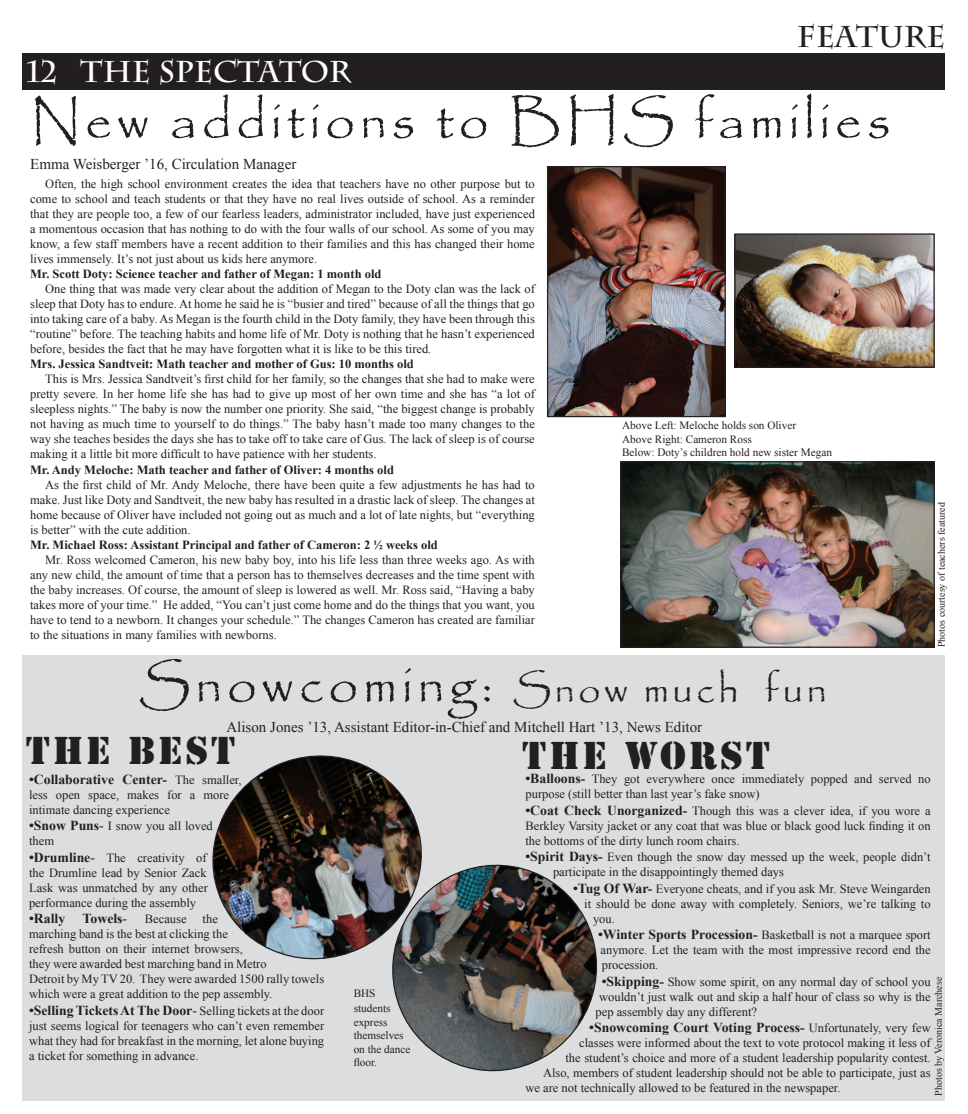
<style>
.page{position:relative;width:968px;height:1114px;background:#fff}
.page>*{position:absolute;margin:0;border:0;box-sizing:border-box;transform-origin:0 0}
.t1{font:53.75px "Papyrus";letter-spacing:.08em;color:#231f20}
.t2{font:36.25px "Stencil Std";letter-spacing:.08em;color:#231f20}
.t3{font:700 30px "Charlemagne Std";color:#fff}
.t4{font:700 30px "Charlemagne Std";color:#231f20}
.t5{font:15px "Times New Roman";color:#231f20}
.t6{font:700 13.75px "Times New Roman";color:#231f20}
.t7{font:12.5px/15px "Times New Roman";color:#231f20}
.t8{font:700 12.5px "Times New Roman";color:#231f20}
.t9{font:11.25px/13.5px "Times New Roman";color:#231f20}
.t10{font:10px "Times New Roman";color:#231f20}
.s1{font-size:40px}
.s2{font-weight:400;font-size:12.5px}
.s3{font-weight:700;font-size:13.75px}
.s4{font-size:13.75px}
.s5{font-weight:400}
</style>
<div class="page">
<div style="left:22px;top:655px;width:923px;height:445px;background:#dcdddf"></div>
<img style="left:392px;top:864px;width:206px;height:208px">
<img style="left:212px;top:755px;width:223px;height:218px">
<img style="left:549px;top:168px;width:174px;height:247px">
<div style="left:547px;top:166px;width:178px;height:251px;border:1px solid #231f20"></div>
<img style="left:622px;top:463px;width:310px;height:183px">
<div style="left:620px;top:461px;width:314px;height:187px;border:1px solid #231f20"></div>
<img style="left:736px;top:235px;width:196px;height:131px">
<div style="left:734px;top:233px;width:200px;height:135px;border:1px solid #231f20"></div>
<div style="left:22px;top:53px;width:923px;height:36px;background:#231f20"></div>
<img style="left:212px;top:865px;width:68px;height:74px">
<p class="t3" style="left:27px;top:54px;width:326px">12 THE SPECTATOR</p>
<p class="t4" style="left:797px;top:19px;width:150px">FEATURE</p>
<p class="t1" style="left:30px;top:88px;width:862px">New additions to BHS families</p>
<p class="t5" style="left:30px;top:154px;width:268px">Emma Weisberger ’16, Circulation Manager</p>
<p class="t7" style="left:45px;top:177px;width:491px">Often, the high school environment creates the idea that teachers have no other purpose but to</p>
<p class="t7" style="left:30px;top:192px;width:506px">come to school and teach students or that they have no real lives outside of school. As a reminder</p>
<p class="t7" style="left:30px;top:207px;width:506px">that they are people too, a few of our fearless leaders, administrator included, have just experienced</p>
<p class="t7" style="left:30px;top:222px;width:506px">a momentous occasion that has nothing to do with the four walls of our school. As some of you may</p>
<p class="t7" style="left:30px;top:237px;width:506px">know, a few staff members have a recent addition to their families and this has changed their home</p>
<p class="t7" style="left:30px;top:252px;width:289px">lives immensely. It’s not just about us kids here anymore.</p>
<p class="t8" style="left:30px;top:266px;width:353px">Mr. Scott Doty: Science teacher and father of Megan: 1 month old</p>
<p class="t7" style="left:45px;top:282px;width:491px">One thing that was made very clear about the addition of Megan to the Doty clan was the lack of</p>
<p class="t7" style="left:30px;top:297px;width:506px">sleep that Doty has to endure. At home he said he is “busier and tired” because of all the things that go</p>
<p class="t7" style="left:30px;top:312px;width:506px">into taking care of a baby. As Megan is the fourth child in the Doty family, they have been through this</p>
<p class="t7" style="left:30px;top:327px;width:506px">“routine” before. The teaching habits and home life of Mr. Doty is nothing that he hasn’t experienced</p>
<p class="t7" style="left:30px;top:342px;width:403px">before, besides the fact that he may have forgotten what it is like to be this tired.</p>
<p class="t8" style="left:30px;top:356px;width:385px">Mrs. Jessica Sandtveit: Math teacher and mother of Gus: 10 months old</p>
<p class="t7" style="left:45px;top:372px;width:491px">This is Mrs. Jessica Sandtveit’s first child for her family, so the changes that she had to make were</p>
<p class="t7" style="left:30px;top:387px;width:506px">pretty severe. In her home life she has had to give up most of her own time and she has “a lot of</p>
<p class="t7" style="left:30px;top:402px;width:506px">sleepless nights.” The baby is now the number one priority. She said, “the biggest change is probably</p>
<p class="t7" style="left:30px;top:417px;width:506px">not having as much time to yourself to do things.” The baby hasn’t made too many changes to the</p>
<p class="t7" style="left:30px;top:432px;width:506px">way she teaches besides the days she has to take off to take care of Gus. The lack of sleep is of course</p>
<p class="t7" style="left:30px;top:447px;width:348px">making it a little bit more difficult to have patience with her students.</p>
<p class="t8" style="left:30px;top:461px;width:365px">Mr. Andy Meloche: Math teacher and father of Oliver: 4 months old</p>
<p class="t7" style="left:45px;top:477px;width:491px">As the first child of Mr. Andy Meloche, there have been quite a few adjustments he has had to</p>
<p class="t7" style="left:30px;top:492px;width:506px">make. Just like Doty and Sandtveit, the new baby has resulted in a drastic lack of sleep. The changes at</p>
<p class="t7" style="left:30px;top:507px;width:506px">home because of Oliver have included not going out as much and a lot of late nights, but “everything</p>
<p class="t7" style="left:30px;top:522px;width:162px">is better” with the cute addition.</p>
<p class="t8" style="left:30px;top:536px;width:409px">Mr. Michael Ross: Assistant Principal and father of Cameron: 2 ½ weeks old</p>
<p class="t7" style="left:45px;top:552px;width:491px">Mr. Ross welcomed Cameron, his new baby boy, into his life less than three weeks ago. As with</p>
<p class="t7" style="left:30px;top:567px;width:506px">any new child, the amount of time that a person has to themselves decreases and the time spent with</p>
<p class="t7" style="left:30px;top:582px;width:506px">the baby increases. Of course, the amount of sleep is lowered as well. Mr. Ross said, “Having a baby</p>
<p class="t7" style="left:30px;top:597px;width:506px">takes more of your time.” He added, “You can’t just come home and do the things that you want, you</p>
<p class="t7" style="left:30px;top:612px;width:506px">have to tend to a newborn. It changes your schedule.” The changes Cameron has created are familiar</p>
<p class="t7" style="left:30px;top:627px;width:248px">to the situations in many families with newborns.</p>
<p class="t9" style="left:622px;top:418px;width:211px">Above Left: Meloche holds son Oliver<br>Above Right: Cameron Ross<br>Below: Doty’s children hold new sister Megan</p>
<p class="t1" style="left:139px;top:652px;width:689px">Snowcoming: <span class="s1">Snow much fun</span></p>
<p class="t5" style="left:226px;top:716px;width:477px">Alison Jones ’13, Assistant Editor-in-Chief and Mitchell Hart ’13, News Editor</p>
<p class="t2" style="left:26px;top:727px;width:211px">THE BEST</p>
<p class="t2" style="left:522px;top:731px;width:249px">THE WORST</p>
<p class="t10" style="left:934px;top:647px;width:146px;rotate:-90deg">Photos courtesy of teachers featured</p>
<p class="t6" style="left:29px;top:770px;width:214px">•Collaborative Center- <span class="s2">The smaller,</span></p>
<p class="t7" style="left:29px;top:787px;width:201px">less open space, makes for a more intimate dancing experience</p>
<p class="t7" style="left:29px;top:818px;width:185px"><span class="s3">•Snow Puns</span><span class="s4">-</span> I snow you all loved them</p>
<p class="t7" style="left:29px;top:850px;width:180px;text-align:justify"><span class="s3">•Drumline</span><span class="s4">-</span> The creativity of the Drumline lead by Senior Zack Lask was unmatched by any other performance during the assembly</p>
<p class="t6" style="left:29px;top:909px;width:38px">•Rally</p>
<p class="t6" style="left:83px;top:909px;width:46px">Towels<span class="s5">-</span></p>
<p class="t7" style="left:145px;top:911px;width:43px">Because</p>
<p class="t7" style="left:29px;top:911px;width:297px;text-indent:173px">the<br>marching band is the best at clicking the<br>refresh button on their internet browsers,<br>they were awarded best marching band in Metro<br>Detroit by My TV 20. They were awarded 1500 rally towels which were a great addition to the pep assembly.</p>
<p class="t6" style="left:29px;top:1001px;width:297px">•Selling Tickets At The Door<span class="s5">-</span> <span class="s2">Selling tickets at the door</span></p>
<p class="t7" style="left:29px;top:1018px;width:297px;text-align:justify">just seems logical for teenagers who can’t even remember what they had for breakfast in the morning, let alone buying a ticket for something in advance.</p>
<p class="t9" style="left:353px;top:986px;width:38px;line-height:14.8px">BHS students</p>
<p class="t9" style="left:353px;top:1015px;width:58px">express themselves on the dance floor.</p>
<p class="t7" style="left:525px;top:771px;width:407px"><span class="s3">•Balloons-</span> They got everywhere once immediately popped and served no purpose (still better than last year’s fake snow)</p>
<p class="t7" style="left:525px;top:803px;width:406px;text-align:justify"><span class="s3">•Coat Check Unorganized-</span> Though this was a clever idea, if you wore a Berkley Varsity jacket or any coat that was blue or black good luck finding it on the bottoms of the dirty lunch room chairs.</p>
<p class="t7" style="left:553px;top:849px;width:379px;text-indent:-28px"><span class="s3">•Spirit Days-</span> Even though the snow day messed up the week, people didn’t participate in the disappointingly themed days</p>
<p class="t7" style="left:573px;top:881px;width:359px"><span class="s3">•Tug Of War-</span> Everyone cheats, and if you ask Mr. Steve Weingarden</p>
<p class="t7" style="left:584px;top:896px;width:348px">it should be done away with completely. Seniors, we’re talking to</p>
<p class="t7" style="left:593px;top:911px;width:23px">you.</p>
<p class="t7" style="left:598px;top:927px;width:334px;text-align:justify"><span class="s3">•Winter Sports Procession-</span> Basketball is not a marquee sport anymore. Let the team with the most impressive record end the procession.</p>
<p class="t7" style="left:601px;top:974px;width:330px"><span class="s3">•Skipping-</span> Show some spirit, on any normal day of school you</p>
<p class="t7" style="left:599px;top:989px;width:333px">wouldn’t just walk out and skip a half hour of class so why is the</p>
<p class="t7" style="left:595px;top:1004px;width:163px">pep assembly day any different?</p>
<p class="t6" style="left:589px;top:1018px;width:343px">•Snowcoming Court Voting Process- <span class="s2">Unfortunately, very few</span></p>
<p class="t7" style="left:579px;top:1035px;width:353px">classes were informed about the text to vote protocol making it less of</p>
<p class="t7" style="left:565px;top:1050px;width:366px">the student’s choice and more of a student leadership popularity contest.</p>
<p class="t7" style="left:543px;top:1065px;width:389px">Also, members of student leadership should not be able to participate, just as</p>
<p class="t7" style="left:525px;top:1080px;width:316px">we are not technically allowed to be featured in the newspaper.</p>
<p class="t10" style="left:931px;top:1095px;width:120px;rotate:-90deg">Photos by Veronica Marchese</p>
</div>
